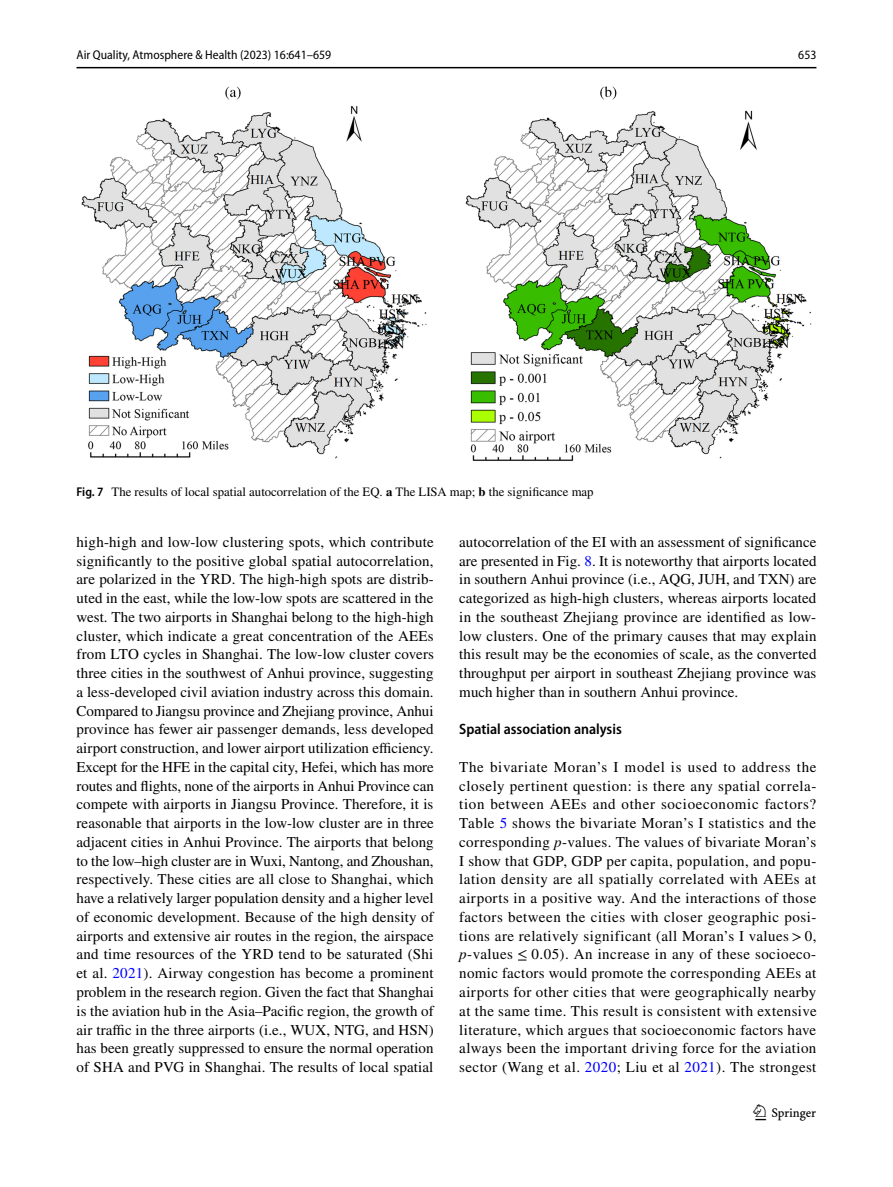
<style>
.page{position:relative;width:893px;height:1187px;background:#fff}
.page>*{position:absolute;margin:0;border:0;box-sizing:border-box;transform-origin:0 0}
.t1{font:22.5px "Springnew Regular 3";color:#000}
.t2{font:15px/18.8px "STIX";letter-spacing:.01em;color:#000;text-align:justify}
.t3{font:600 semi-condensed 15px "Myriad Pro";color:#000}
.t4{font:12.75px "STIX";color:#000}
.t5{font:semi-condensed 12.75px "Myriad Pro";color:#000}
.s1{font-family:"Myriad Pro";font-weight:600;font-stretch:semi-condensed}
.s2{font-weight:700}
.s3{color:#00f}
.s4{font-style:italic}
.s5{font-family:"STIX Math Calligraphy Regular 2"}
</style>
<div class="page">
<hr style="left:77px;top:67px;width:739px;height:1px;background:#000">
<img style="left:81px;top:87px;width:731px;height:374px">
<p class="t5" style="left:77px;top:48px;width:256px">Air Quality, Atmosphere &amp; Health (2023) 16:641–659</p>
<p class="t5" style="left:798px;top:48px;width:20px">653</p>
<p class="t4" style="left:77px;top:483px;width:519px"><span class="s1">Fig. 7</span> The results of local spatial autocorrelation of the EQ. <span class="s2">a</span> The LISA map; <span class="s2">b</span> the significance map</p>
<p class="t2" style="left:77px;top:533px;width:359px">high-high and low-low clustering spots, which contribute significantly to the positive global spatial autocorrelation, are polarized in the YRD. The high-high spots are distrib&shy;uted in the east, while the low-low spots are scattered in the west. The two airports in Shanghai belong to the high-high cluster, which indicate a great concentration of the AEEs from LTO cycles in Shanghai. The low-low cluster covers three cities in the southwest of Anhui province, suggesting a less-developed civil aviation industry across this domain.<br>Compared to Jiangsu province and Zhejiang province, Anhui province has fewer air passenger demands, less developed airport construction, and lower airport utilization efficiency.<br>Except for the HFE in the capital city, Hefei, which has more routes and flights, none of the airports in Anhui Province can compete with airports in Jiangsu Province. Therefore, it is reasonable that airports in the low-low cluster are in three adjacent cities in Anhui Province. The airports that belong to the low–high cluster are in Wuxi, Nantong, and Zhoushan, respectively. These cities are all close to Shanghai, which have a relatively larger population density and a higher level of economic development. Because of the high density of airports and extensive air routes in the region, the airspace and time resources of the YRD tend to be saturated (Shi et al. <span class="s3">2021</span>). Airway congestion has become a prominent problem in the research region. Given the fact that Shanghai is the aviation hub in the Asia–Pacific region, the growth of air traffic in the three airports (i.e., WUX, NTG, and HSN) has been greatly suppressed to ensure the normal operation of SHA and PVG in Shanghai. The results of local spatial</p>
<p class="t2" style="left:459px;top:533px;width:359px">autocorrelation of the EI with an assessment of significance are presented in Fig. <span class="s3">8</span>. It is noteworthy that airports located in southern Anhui province (i.e., AQG, JUH, and TXN) are categorized as high-high clusters, whereas airports located in the southeast Zhejiang province are identified as low&shy;low clusters. One of the primary causes that may explain this result may be the economies of scale, as the converted throughput per airport in southeast Zhejiang province was much higher than in southern Anhui province.</p>
<p class="t3" style="left:459px;top:721px;width:164px">Spatial association analysis</p>
<p class="t2" style="left:459px;top:758px;width:359px">The bivariate Moran’s I model is used to address the closely pertinent question: is there any spatial correla&shy;tion between AEEs and other socioeconomic factors?<br>Table <span class="s3">5</span> shows the bivariate Moran’s I statistics and the corresponding <span class="s4">p</span>-values. The values of bivariate Moran’s I show that GDP, GDP per capita, population, and popu&shy;lation density are all spatially correlated with AEEs at airports in a positive way. And the interactions of those factors between the cities with closer geographic posi&shy;tions are relatively significant (all Moran’s I values &gt; 0, <span class="s4">p</span>-values <span class="s5">≤</span> 0.05). An increase in any of these socioeco&shy;nomic factors would promote the corresponding AEEs at airports for other cities that were geographically nearby at the same time. This result is consistent with extensive literature, which argues that socioeconomic factors have always been the important driving force for the aviation sector (Wang et al. <span class="s3">2020</span>; Liu et al <span class="s3">2021</span>). The strongest</p>
<h1 class="t1" style="left:755px;top:1104px;width:62px">1 3</h1>
</div>
